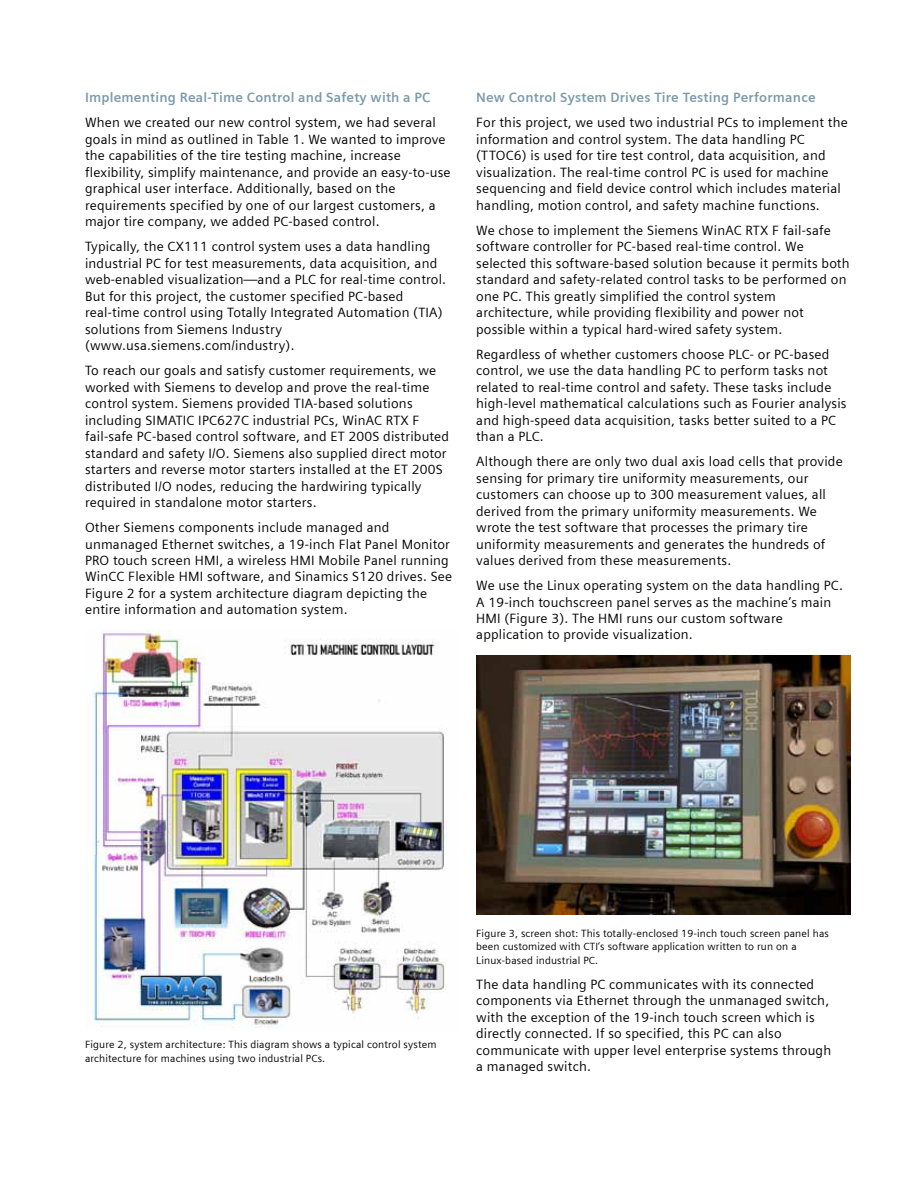
<style>
.page{position:relative;width:918px;height:1188px;background:#fff}
.page>*{position:absolute;margin:0;border:0;box-sizing:border-box;transform-origin:0 0}
.t1{font:13.5px/16.5px "Siemens Sans";letter-spacing:.015em;color:#000}
.t2{font:700 13.5px "Siemens Sans";letter-spacing:.015em;color:#7b9aa9}
.t3{font:10.5px/13.5px "Siemens Sans";letter-spacing:.015em;color:#000}
</style>
<div class="page">
<img style="left:92px;top:631px;width:355px;height:397px">
<img style="left:476px;top:655px;width:374px;height:260px">
<p class="t2" style="left:85px;top:90px;width:347px">Implementing Real-Time Control and Safety with a PC</p>
<p class="t1" style="left:85px;top:114px;width:367px">When we created our new control system, we had several goals in mind as outlined in Table 1. We wanted to improve the capabilities of the tire testing machine, increase flexibility, simplify maintenance, and provide an easy-to-use graphical user interface. Additionally, based on the requirements specified by one of our largest customers, a major tire company, we added PC-based control.</p>
<p class="t1" style="left:85px;top:238px;width:363px">Typically, the CX111 control system uses a data handling industrial PC for test measurements, data acquisition, and web-enabled visualization—and a PLC for real-time control.<br>But for this project, the customer specified PC-based real-time control using Totally Integrated Automation (TIA) solutions from Siemens Industry (www.usa.siemens.com/industry).</p>
<p class="t1" style="left:85px;top:362px;width:366px">To reach our goals and satisfy customer requirements, we worked with Siemens to develop and prove the real-time control system. Siemens provided TIA-based solutions including SIMATIC IPC627C industrial PCs, WinAC RTX F fail-safe PC-based control software, and ET 200S distributed standard and safety I/O. Siemens also supplied direct motor starters and reverse motor starters installed at the ET 200S distributed I/O nodes, reducing the hardwiring typically required in standalone motor starters.</p>
<p class="t1" style="left:85px;top:519px;width:369px">Other Siemens components include managed and unmanaged Ethernet switches, a 19-inch Flat Panel Monitor PRO touch screen HMI, a wireless HMI Mobile Panel running WinCC Flexible HMI software, and Sinamics S120 drives. See Figure 2 for a system architecture diagram depicting the entire information and automation system.</p>
<p class="t2" style="left:476px;top:90px;width:341px">New Control System Drives Tire Testing Performance</p>
<p class="t1" style="left:476px;top:114px;width:373px">For this project, we used two industrial PCs to implement the information and control system. The data handling PC (TTOC6) is used for tire test control, data acquisition, and visualization. The real-time control PC is used for machine sequencing and field device control which includes material handling, motion control, and safety machine functions.</p>
<p class="t1" style="left:476px;top:222px;width:375px">We chose to implement the Siemens WinAC RTX F fail-safe software controller for PC-based real-time control. We selected this software-based solution because it permits both standard and safety-related control tasks to be performed on one PC. This greatly simplified the control system architecture, while providing flexibility and power not possible within a typical hard-wired safety system.</p>
<p class="t1" style="left:476px;top:346px;width:372px">Regardless of whether customers choose PLC- or PC-based control, we use the data handling PC to perform tasks not related to real-time control and safety. These tasks include high-level mathematical calculations such as Fourier analysis and high-speed data acquisition, tasks better suited to a PC than a PLC.</p>
<p class="t1" style="left:476px;top:453px;width:368px">Although there are only two dual axis load cells that provide sensing for primary tire uniformity measurements, our customers can choose up to 300 measurement values, all derived from the primary uniformity measurements. We wrote the test software that processes the primary tire uniformity measurements and generates the hundreds of values derived from these measurements.</p>
<p class="t1" style="left:476px;top:577px;width:368px">We use the Linux operating system on the data handling PC.<br>A 19-inch touchscreen panel serves as the machine’s main HMI (Figure 3). The HMI runs our custom software application to provide visualization.</p>
<p class="t3" style="left:85px;top:1038px;width:353px">Figure 2, system architecture: This diagram shows a typical control system architecture for machines using two industrial PCs.</p>
<p class="t3" style="left:476px;top:926px;width:354px">Figure 3, screen shot: This totally-enclosed 19-inch touch screen panel has been customized with CTI’s software application written to run on a<br>Linux-based industrial PC.</p>
<p class="t1" style="left:476px;top:976px;width:357px">The data handling PC communicates with its connected components via Ethernet through the unmanaged switch, with the exception of the 19-inch touch screen which is directly connected. If so specified, this PC can also communicate with upper level enterprise systems through a managed switch.</p>
</div>
